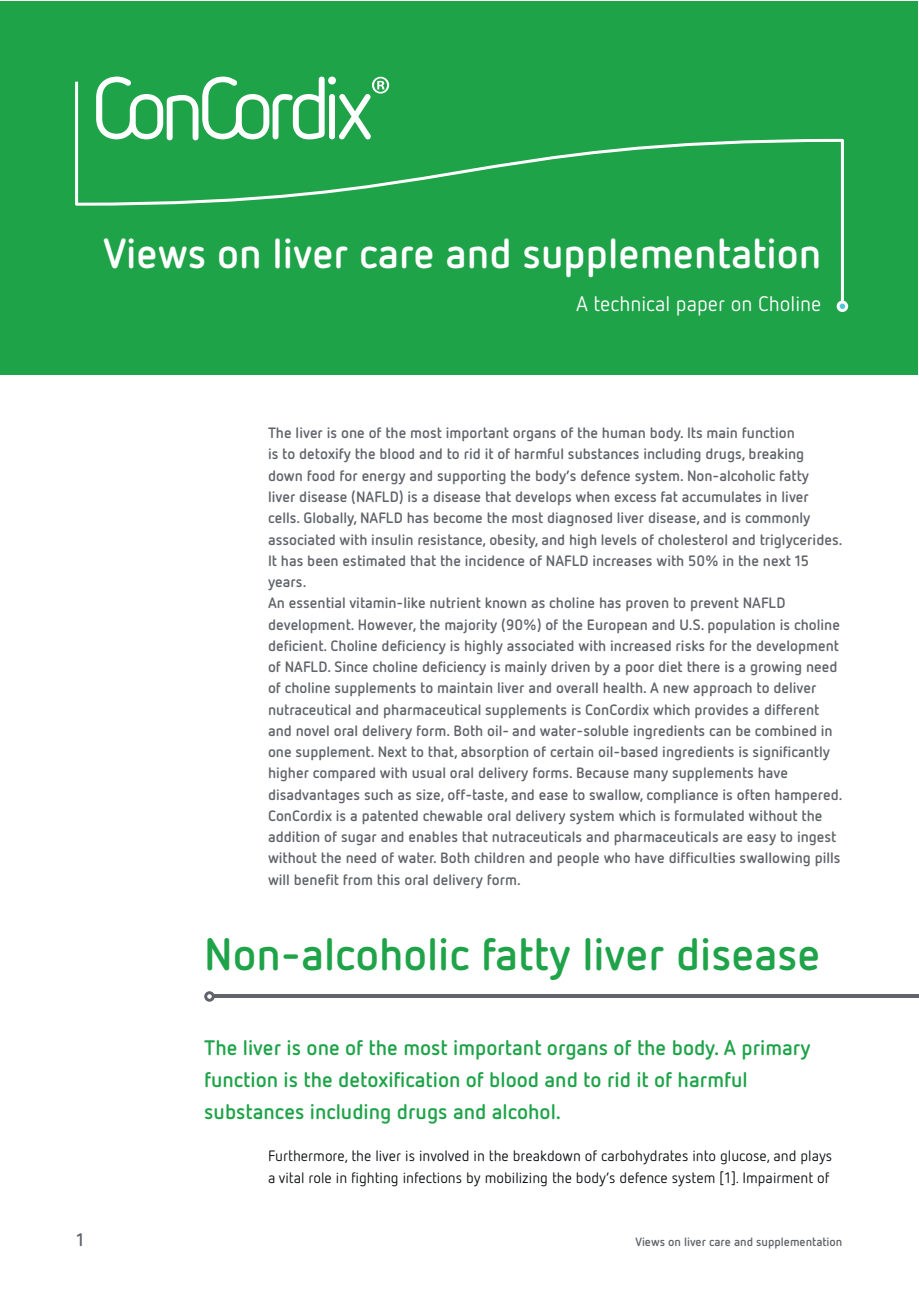
<style>
.page{position:relative;width:919px;height:1289px;background:#fff}
.page>*{position:absolute;margin:0;border:0;box-sizing:border-box;transform-origin:0 0}
.t1{font:700 45px "Netto Pro";color:#1fa349}
.t2{font:700 41.7px "Netto Pro";color:#fff}
.t3{font:700 21px/32px "Netto Pro";color:#1fa349}
.t4{font:21px "Netto Pro";color:#fff}
.t5{font:700 18px "Netto Pro";color:#60646a}
.t6{font:700 15px/21.3px "Netto Pro";color:#60646a}
.t7{font:15px/21.3px "Netto Pro";color:#0b0e10}
.t8{font:700 12px "Netto Pro";color:#60646a}
</style>
<div class="page">
<div style="left:1px;top:1px;width:917px;height:373px;background:#1fa349"></div>
<svg style="left:75px;top:82px;width:768px;height:218px"></svg>
<svg style="left:836px;top:300px;width:12px;height:12px"></svg>
<svg style="left:96px;top:77px;width:293px;height:63px"></svg>
<hr style="left:213px;top:994px;width:705px;height:3px;background:#60646a">
<svg style="left:204px;top:991px;width:11px;height:10px"></svg>
<h2 class="t2" style="left:103px;top:225px;width:719px">Views on liver care and supplementation</h2>
<h3 class="t4" style="left:576px;top:289px;width:247px">A technical paper on Choline</h3>
<p class="t6" style="left:268px;top:421px;width:576px">The liver is one of the most important organs of the human body. Its main function<br>is to detoxify the blood and to rid it of harmful substances including drugs, breaking down food for energy and supporting the body’s defence system. Non-alcoholic fatty<br>liver disease (NAFLD) is a disease that develops when excess fat accumulates in liver cells. Globally, NAFLD has become the most diagnosed liver disease, and is commonly associated with insulin resistance, obesity, and high levels of cholesterol and triglycerides.<br>It has been estimated that the incidence of NAFLD increases with 50% in the next 15 years.<br>An essential vitamin-like nutrient known as choline has proven to prevent NAFLD development. However, the majority (90%) of the European and U.S. population is choline deficient. Choline deficiency is highly associated with increased risks for the development of NAFLD. Since choline deficiency is mainly driven by a poor diet there is a growing need of choline supplements to maintain liver and overall health. A new approach to deliver nutraceutical and pharmaceutical supplements is ConCordix which provides a different and novel oral delivery form. Both oil- and water-soluble ingredients can be combined in one supplement. Next to that, absorption of certain oil-based ingredients is significantly higher compared with usual oral delivery forms. Because many supplements have disadvantages such as size, off-taste, and ease to swallow, compliance is often hampered.<br>ConCordix is a patented chewable oral delivery system which is formulated without the addition of sugar and enables that nutraceuticals and pharmaceuticals are easy to ingest without the need of water. Both children and people who have difficulties swallowing pills will benefit from this oral delivery form.</p>
<h1 class="t1" style="left:204px;top:924px;width:617px">Non-alcoholic fatty liver disease</h1>
<h3 class="t3" style="left:204px;top:1030px;width:607px">The liver is one of the most important organs of the body. A primary function is the detoxification of blood and to rid it of harmful substances including drugs and alcohol.</h3>
<p class="t7" style="left:268px;top:1144px;width:565px">Furthermore, the liver is involved in the breakdown of carbohydrates into glucose, and plays a vital role in fighting infections by mobilizing the body’s defence system [1]. Impairment of</p>
<p class="t5" style="left:77px;top:1227px;width:9px">1</p>
<p class="t8" style="left:635px;top:1234px;width:208px">Views on liver care and supplementation</p>
</div>
